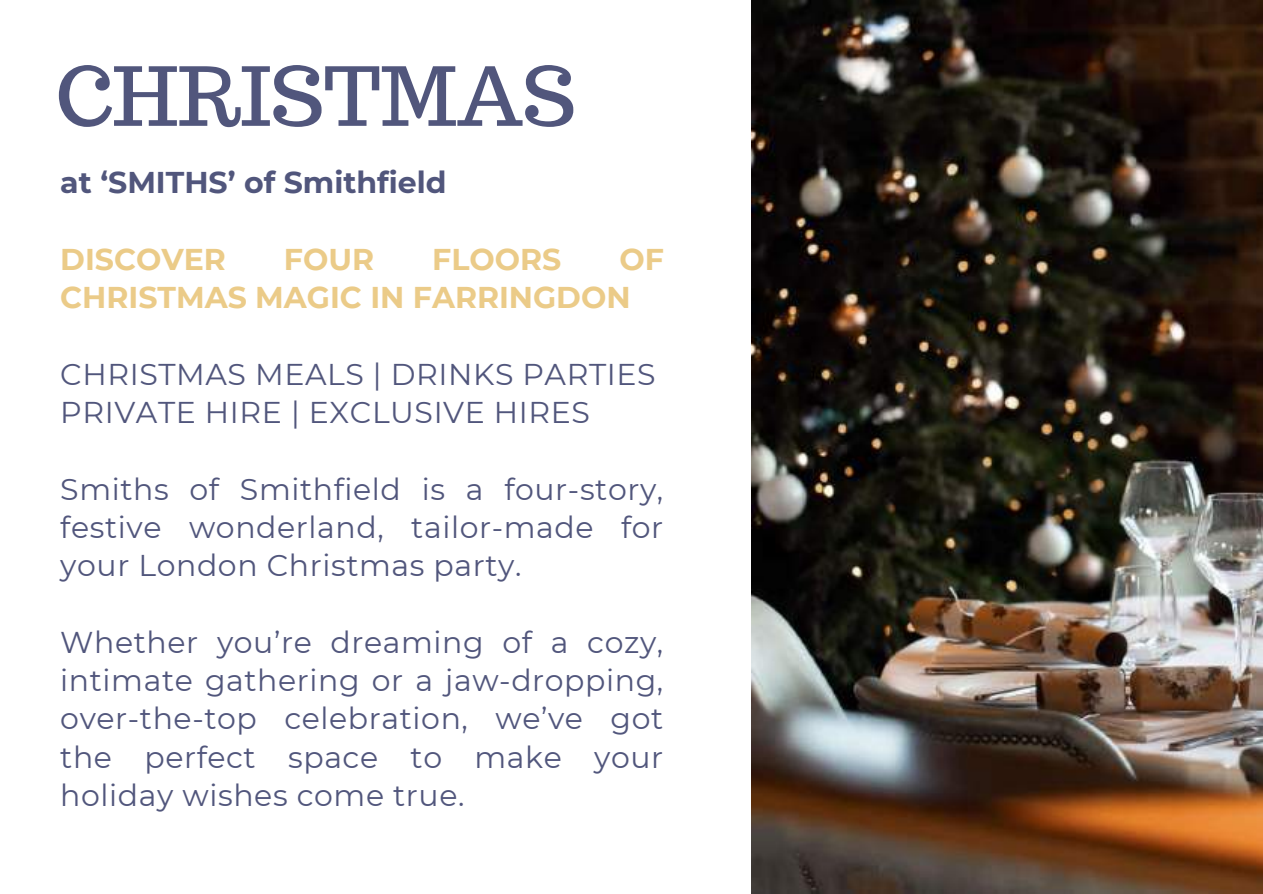
<style>
.page{position:relative;width:1263px;height:894px;background:#fff}
.page>*{position:absolute;margin:0;border:0;box-sizing:border-box;transform-origin:0 0}
.t1{font:81px "Trocchi";color:#51567c}
.t2{font:30px/38.2px "Montserrat";letter-spacing:.02em;color:#51567c;text-align:justify}
.t3{font:700 30px/38.2px "Montserrat";color:#ebcb88}
.t4{font:700 30px "Montserrat";color:#51567c}
</style>
<div class="page">
<img style="left:751px;top:0;width:512px;height:893px">
<h1 class="t1" style="left:56px;top:43px;width:522px">CHRISTMAS</h1>
<p class="t4" style="left:60px;top:164px;width:388px">at ‘SMITHS’ of Smithfield</p>
<p class="t3" style="left:60px;top:240px;width:605px;text-indent:559px">OF<br>CHRISTMAS MAGIC IN FARRINGDON</p>
<p class="t3" style="left:60px;top:240px;width:167px">DISCOVER</p>
<p class="t3" style="left:284px;top:240px;width:92px">FOUR</p>
<p class="t3" style="left:432px;top:240px;width:131px">FLOORS</p>
<p class="t2" style="left:60px;top:355px;width:597px">CHRISTMAS MEALS | DRINKS PARTIES<br>PRIVATE HIRE | EXCLUSIVE HIRES</p>
<p class="t2" style="left:60px;top:469px;width:604px">Smiths of Smithfield is a four-story, festive wonderland, tailor-made for your London Christmas party.</p>
<p class="t2" style="left:60px;top:622px;width:604px">Whether you’re dreaming of a cozy, intimate gathering or a jaw-dropping, over-the-top celebration, we’ve got the perfect space to make your holiday wishes come true.</p>
</div>
